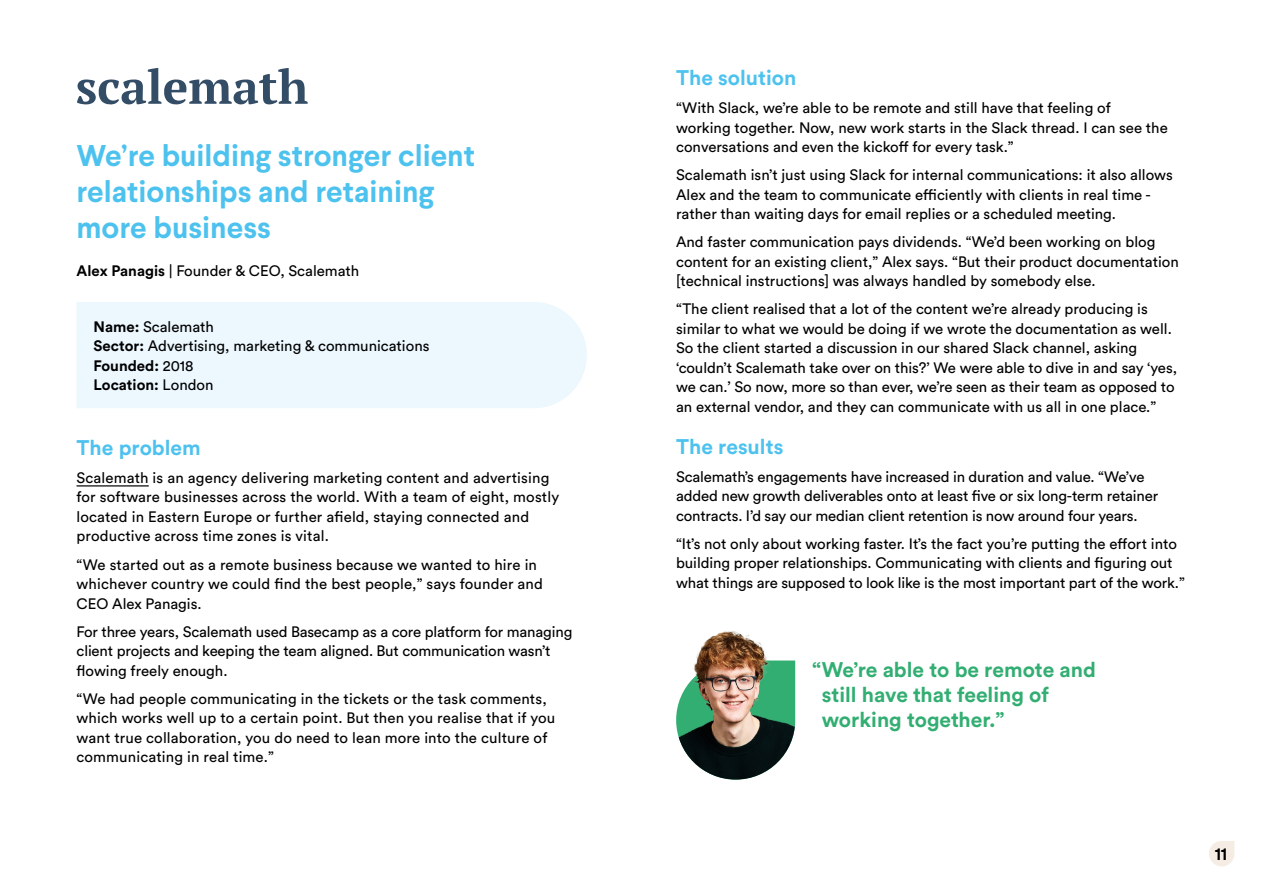
<style>
.page{position:relative;width:1263px;height:893px;background:#fff}
.page>*{position:absolute;margin:0;border:0;box-sizing:border-box;transform-origin:0 0}
.t1{font:700 30px/36px "Larsseit";color:#4dc2ee}
.t2{font:700 21px/25.2px "Circular Std";color:#32ae72}
.t3{font:700 21px "Circular Std";color:#4dc2ee}
.t4{font:700 16.5px "Larsseit";color:#000}
.t5{font:15px/19.5px "Circular Std";color:#000}
.s1{font-weight:700}
</style>
<div class="page">
<hr style="left:77px;top:485px;width:72px;height:1px;background:#000">
<svg style="left:77px;top:68px;width:231px;height:37px"></svg>
<img style="left:676px;top:631px;width:119px;height:149px">
<div style="left:77px;top:302px;width:510px;height:106px;background:#ecf7fe"></div>
<svg style="left:1209px;top:841px;width:25px;height:25px"></svg>
<h1 class="t1" style="left:77px;top:138px;width:400px">We’re building stronger client relationships and retaining more business</h1>
<p class="t5" style="left:77px;top:261px;width:284px"><span class="s1">Alex Panagis</span> | Founder &amp; CEO, Scalemath</p>
<p class="t5" style="left:94px;top:317px;width:337px"><span class="s1">Name:</span> Scalemath<br><span class="s1">Sector:</span> Advertising, marketing &amp; communications<br><span class="s1">Founded:</span> 2018<br><span class="s1">Location:</span> London</p>
<h2 class="t3" style="left:77px;top:434px;width:126px">The problem</h2>
<p class="t5" style="left:77px;top:468px;width:484px">Scalemath is an agency delivering marketing content and advertising for software businesses across the world. With a team of eight, mostly located in Eastern Europe or further afield, staying connected and productive across time zones is vital.</p>
<p class="t5" style="left:77px;top:554px;width:468px">“We started out as a remote business because we wanted to hire in whichever country we could find the best people,” says founder and<br>CEO Alex Panagis.</p>
<p class="t5" style="left:77px;top:621px;width:497px">For three years, Scalemath used Basecamp as a core platform for managing client projects and keeping the team aligned. But communication wasn’t flowing freely enough.</p>
<p class="t5" style="left:77px;top:688px;width:480px">“We had people communicating in the tickets or the task comments, which works well up to a certain point. But then you realise that if you want true collaboration, you do need to lean more into the culture of communicating in real time.”</p>
<h2 class="t3" style="left:676px;top:64px;width:122px">The solution</h2>
<p class="t5" style="left:676px;top:98px;width:493px">“With Slack, we’re able to be remote and still have that feeling of working together. Now, new work starts in the Slack thread. I can see the conversations and even the kickoff for every task.”</p>
<p class="t5" style="left:676px;top:165px;width:498px">Scalemath isn’t just using Slack for internal communications: it also allows<br>Alex and the team to communicate efficiently with clients in real time - rather than waiting days for email replies or a scheduled meeting.</p>
<p class="t5" style="left:676px;top:232px;width:504px">And faster communication pays dividends. “We’d been working on blog content for an existing client,” Alex says. “But their product documentation [technical instructions] was always handled by somebody else.</p>
<p class="t5" style="left:676px;top:299px;width:502px">“The client realised that a lot of the content we’re already producing is similar to what we would be doing if we wrote the documentation as well.<br>So the client started a discussion in our shared Slack channel, asking ‘couldn’t Scalemath take over on this?’ We were able to dive in and say ‘yes, we can.’ So now, more so than ever, we’re seen as their team as opposed to an external vendor, and they can communicate with us all in one place.”</p>
<h2 class="t3" style="left:676px;top:433px;width:109px">The results</h2>
<p class="t5" style="left:676px;top:467px;width:484px">Scalemath’s engagements have increased in duration and value. “We’ve added new growth deliverables onto at least five or six long-term retainer contracts. I’d say our median client retention is now around four years.</p>
<p class="t5" style="left:676px;top:534px;width:510px">“It’s not only about working faster. It’s the fact you’re putting the effort into building proper relationships. Communicating with clients and figuring out what things are supposed to look like is the most important part of the work.”</p>
<h2 class="t2" style="left:822px;top:656px;width:276px;text-indent:-10px">“We’re able to be remote and still have that feeling of working together.”</h2>
<p class="t4" style="left:1215px;top:843px;width:14px">11</p>
</div>
